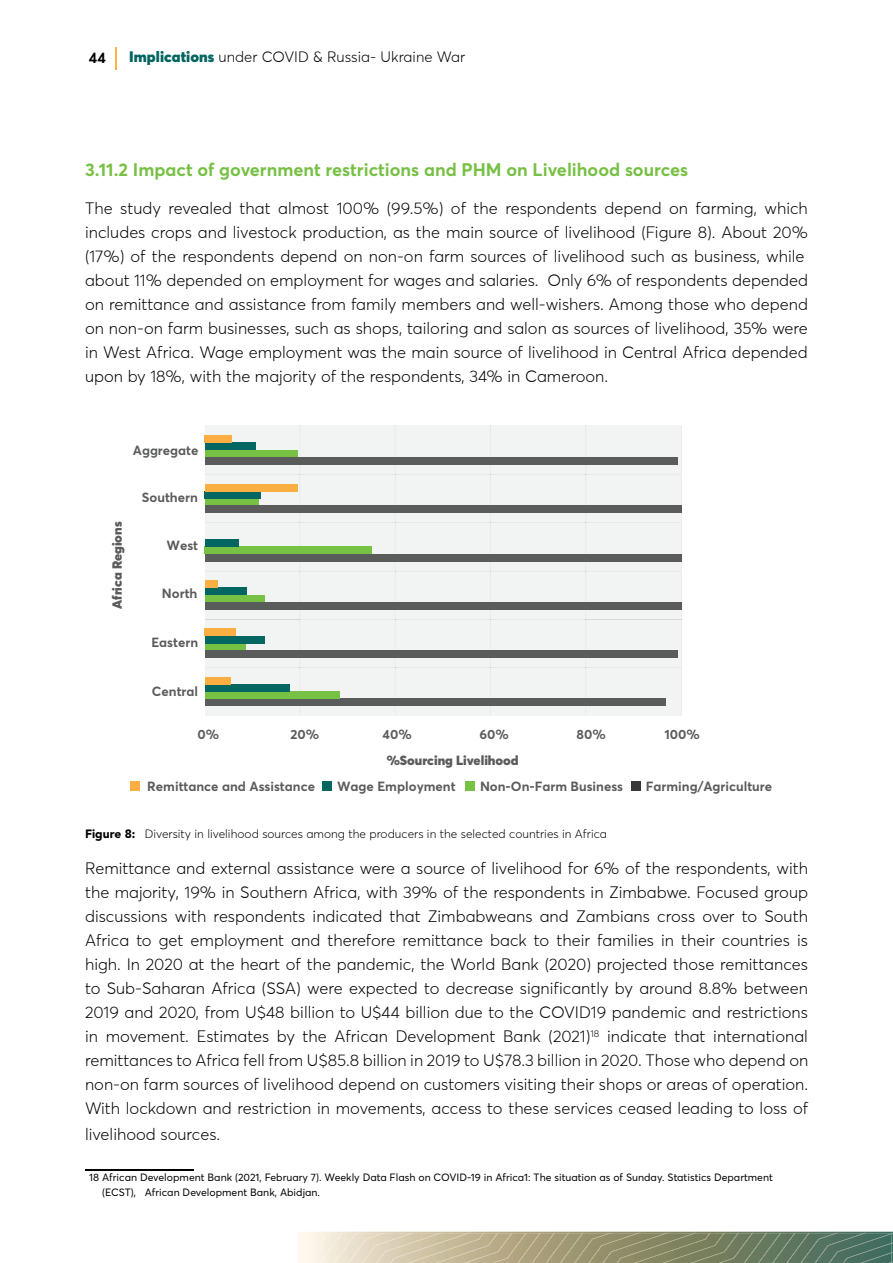
<style>
.page{position:relative;width:893px;height:1263px;background:#fff}
.page>*{position:absolute;margin:0;border:0;box-sizing:border-box;transform-origin:0 0}
.t1{font:700 18px "Averta";color:#77c044}
.t2{font:300 16.5px/24px "Averta Std";color:#010101}
.t3{font:300 15px "Averta Std";color:#010101}
.t4{font:700 15px "Averta Std";color:#010101}
.t5{font:700 13.2px "Averta";color:#5a5b5b}
.t6{font:900 13.2px "Averta";color:#5a5b5b}
.t7{font:300 12px "Averta Std";color:#010101}
.t8{font:10.5px/14.5px "Averta";color:#010101}
.s1{font-family:"Averta";font-weight:900;color:#036560}
.s2{font-family:"Avenir LT Std";font-weight:900}
</style>
<div class="page">
<svg style="left:298px;top:1232px;width:595px;height:31px;background:#9ea085"></svg>
<hr style="left:115px;top:47px;width:2px;height:23px;background:#fbb042">
<div style="left:205px;top:425px;width:476px;height:290px;background:#f2f3f3"></div>
<hr style="left:586px;top:474px;width:95px;height:1px;background:#d7dad8">
<hr style="left:491px;top:474px;width:95px;height:1px;background:#d7dad8">
<hr style="left:395px;top:474px;width:95px;height:1px;background:#d7dad8">
<hr style="left:300px;top:474px;width:95px;height:1px;background:#d7dad8">
<hr style="left:205px;top:474px;width:95px;height:1px;background:#d7dad8">
<hr style="left:586px;top:522px;width:95px;height:1px;background:#d7dad8">
<hr style="left:491px;top:522px;width:95px;height:1px;background:#d7dad8">
<hr style="left:395px;top:522px;width:95px;height:1px;background:#d7dad8">
<hr style="left:300px;top:522px;width:95px;height:1px;background:#d7dad8">
<hr style="left:205px;top:522px;width:95px;height:1px;background:#d7dad8">
<hr style="left:586px;top:571px;width:95px;height:1px;background:#d7dad8">
<hr style="left:491px;top:571px;width:95px;height:1px;background:#d7dad8">
<hr style="left:395px;top:571px;width:95px;height:1px;background:#d7dad8">
<hr style="left:300px;top:571px;width:95px;height:1px;background:#d7dad8">
<hr style="left:205px;top:571px;width:95px;height:1px;background:#d7dad8">
<svg style="left:681px;top:425px;width:1px;height:290px"></svg>
<hr style="left:586px;top:425px;width:1px;height:49px;background:#d7dad8">
<hr style="left:586px;top:474px;width:1px;height:48px;background:#d7dad8">
<hr style="left:586px;top:523px;width:1px;height:48px;background:#d7dad8">
<hr style="left:586px;top:571px;width:1px;height:48px;background:#d7dad8">
<hr style="left:586px;top:619px;width:1px;height:48px;background:#d7dad8">
<hr style="left:586px;top:668px;width:1px;height:47px;background:#d7dad8">
<hr style="left:490px;top:425px;width:1px;height:49px;background:#d7dad8">
<hr style="left:490px;top:474px;width:1px;height:48px;background:#d7dad8">
<hr style="left:490px;top:523px;width:1px;height:48px;background:#d7dad8">
<hr style="left:490px;top:571px;width:1px;height:48px;background:#d7dad8">
<hr style="left:490px;top:619px;width:1px;height:48px;background:#d7dad8">
<hr style="left:490px;top:668px;width:1px;height:47px;background:#d7dad8">
<hr style="left:395px;top:425px;width:1px;height:49px;background:#d7dad8">
<hr style="left:395px;top:474px;width:1px;height:48px;background:#d7dad8">
<hr style="left:395px;top:523px;width:1px;height:48px;background:#d7dad8">
<hr style="left:395px;top:571px;width:1px;height:48px;background:#d7dad8">
<hr style="left:395px;top:619px;width:1px;height:48px;background:#d7dad8">
<hr style="left:395px;top:668px;width:1px;height:47px;background:#d7dad8">
<hr style="left:300px;top:425px;width:1px;height:49px;background:#d7dad8">
<hr style="left:300px;top:474px;width:1px;height:48px;background:#d7dad8">
<hr style="left:300px;top:523px;width:1px;height:48px;background:#d7dad8">
<hr style="left:300px;top:571px;width:1px;height:48px;background:#d7dad8">
<hr style="left:300px;top:619px;width:1px;height:48px;background:#d7dad8">
<hr style="left:300px;top:668px;width:1px;height:47px;background:#d7dad8">
<hr style="left:586px;top:619px;width:95px;height:1px;background:#d7dad8">
<hr style="left:491px;top:619px;width:95px;height:1px;background:#d7dad8">
<hr style="left:395px;top:619px;width:95px;height:1px;background:#d7dad8">
<hr style="left:300px;top:619px;width:95px;height:1px;background:#d7dad8">
<hr style="left:205px;top:619px;width:95px;height:1px;background:#d7dad8">
<hr style="left:586px;top:667px;width:95px;height:1px;background:#d7dad8">
<hr style="left:491px;top:667px;width:95px;height:1px;background:#d7dad8">
<hr style="left:395px;top:667px;width:95px;height:1px;background:#d7dad8">
<hr style="left:300px;top:667px;width:95px;height:1px;background:#d7dad8">
<hr style="left:205px;top:667px;width:95px;height:1px;background:#d7dad8">
<div style="left:205px;top:698px;width:460px;height:8px;background:#5a5b5b"></div>
<div style="left:205px;top:691px;width:134px;height:7px;background:#77c144"></div>
<div style="left:205px;top:643px;width:40px;height:8px;background:#77c144"></div>
<div style="left:205px;top:636px;width:60px;height:7px;background:#046661"></div>
<div style="left:205px;top:629px;width:31px;height:7px;background:#fbaf43"></div>
<div style="left:205px;top:595px;width:60px;height:7px;background:#77c144"></div>
<div style="left:205px;top:546px;width:167px;height:8px;background:#77c144"></div>
<div style="left:205px;top:499px;width:53px;height:7px;background:#77c144"></div>
<div style="left:205px;top:491px;width:56px;height:8px;background:#046661"></div>
<div style="left:205px;top:484px;width:92px;height:8px;background:#fbaf43"></div>
<div style="left:205px;top:450px;width:92px;height:7px;background:#77c144"></div>
<div style="left:205px;top:443px;width:50px;height:7px;background:#046661"></div>
<div style="left:205px;top:435px;width:27px;height:8px;background:#fbaf43"></div>
<div style="left:205px;top:539px;width:34px;height:7px;background:#046661"></div>
<div style="left:205px;top:588px;width:41px;height:7px;background:#046661"></div>
<div style="left:205px;top:580px;width:12px;height:8px;background:#fbaf43"></div>
<div style="left:205px;top:684px;width:84px;height:7px;background:#046661"></div>
<div style="left:205px;top:677px;width:25px;height:8px;background:#fbaf43"></div>
<div style="left:205px;top:651px;width:473px;height:7px;background:#5a5b5b"></div>
<div style="left:205px;top:602px;width:476px;height:8px;background:#5a5b5b"></div>
<div style="left:205px;top:554px;width:476px;height:7px;background:#5a5b5b"></div>
<div style="left:205px;top:506px;width:476px;height:7px;background:#5a5b5b"></div>
<div style="left:205px;top:457px;width:472px;height:7px;background:#5a5b5b"></div>
<div style="left:130px;top:781px;width:10px;height:10px;background:#fbaf43"></div>
<div style="left:323px;top:781px;width:9px;height:10px;background:#046661"></div>
<div style="left:466px;top:781px;width:9px;height:10px;background:#77c144"></div>
<div style="left:632px;top:781px;width:9px;height:10px;background:#383838"></div>
<hr style="left:85px;top:1169px;width:108px;height:2px;background:#010101">
<p class="t4" style="left:89px;top:48px;width:19px">44</p>
<p class="t3" style="left:129px;top:47px;width:337px"><span class="s1">Implications</span> under COVID &amp; Russia- Ukraine War</p>
<p class="t1" style="left:85px;top:158px;width:605px">3.11.2 Impact of government restrictions and PHM on Livelihood sources</p>
<p class="t2" style="left:85px;top:196px;width:725px">The study revealed that almost 100% (99.5%) of the respondents depend on farming, which includes crops and livestock production, as the main source of livelihood (Figure 8). About 20% (17%) of the respondents depend on non-on farm sources of livelihood such as business, while about 11% depended on employment for wages and salaries. Only 6% of respondents depended on remittance and assistance from family members and well-wishers. Among those who depend on non-on farm businesses, such as shops, tailoring and salon as sources of livelihood, 35% were in West Africa. Wage employment was the main source of livelihood in Central Africa depended upon by 18%, with the majority of the respondents, 34% in Cameroon.</p>
<p class="t5" style="left:133px;top:442px;width:67px">Aggregate</p>
<p class="t6" style="left:109px;top:609px;width:89px;rotate:-90deg">Africa Regions</p>
<p class="t5" style="left:142px;top:489px;width:58px">Southern</p>
<p class="t5" style="left:166px;top:537px;width:33px">West</p>
<p class="t5" style="left:162px;top:585px;width:37px">North</p>
<p class="t5" style="left:151px;top:633px;width:48px">Eastern</p>
<p class="t5" style="left:152px;top:682px;width:48px">Central</p>
<p class="t5" style="left:198px;top:726px;width:23px">0%</p>
<p class="t5" style="left:290px;top:726px;width:30px">20%</p>
<p class="t5" style="left:383px;top:726px;width:31px">40%</p>
<p class="t5" style="left:479px;top:726px;width:31px">60%</p>
<p class="t5" style="left:577px;top:726px;width:31px">80%</p>
<p class="t5" style="left:664px;top:726px;width:37px">100%</p>
<p class="t6" style="left:387px;top:752px;width:134px">%Sourcing Livelihood</p>
<p class="t5" style="left:337px;top:778px;width:120px">Wage Employment</p>
<p class="t5" style="left:480px;top:778px;width:145px">Non-On-Farm Business</p>
<p class="t5" style="left:646px;top:778px;width:128px">Farming/Agriculture</p>
<p class="t7" style="left:85px;top:826px;width:524px"><span class="s2">Figure 8:</span> Diversity in livelihood sources among the producers in the selected countries in Africa</p>
<p class="t2" style="left:85px;top:856px;width:725px;text-align:justify">Remittance and external assistance were a source of livelihood for 6% of the respondents, with the majority, 19% in Southern Africa, with 39% of the respondents in Zimbabwe. Focused group discussions with respondents indicated that Zimbabweans and Zambians cross over to South Africa to get employment and therefore remittance back to their families in their countries is high. In 2020 at the heart of the pandemic, the World Bank (2020) projected those remittances to Sub-Saharan Africa (SSA) were expected to decrease significantly by around 8.8% between 2019 and 2020, from U$48 billion to U$44 billion due to the COVID19 pandemic and restrictions in movement. Estimates by the African Development Bank (2021)<sup>18</sup> indicate that international remittances to Africa fell from U$85.8 billion in 2019 to U$78.3 billion in 2020. Those who depend on non-on farm sources of livelihood depend on customers visiting their shops or areas of operation.<br>With lockdown and restriction in movements, access to these services ceased leading to loss of</p>
<p class="t2" style="left:85px;top:1122px;width:137px">livelihood sources.</p>
<p class="t8" style="left:102px;top:1170px;width:672px;text-indent:-13px">18 African Development Bank (2021, February 7). Weekly Data Flash on COVID-19 in Africa1: The situation as of Sunday. Statistics Department (ECST), African Development Bank, Abidjan.</p>
<p class="t5" style="left:147px;top:778px;width:169px">Remittance and Assistance</p>
</div>
